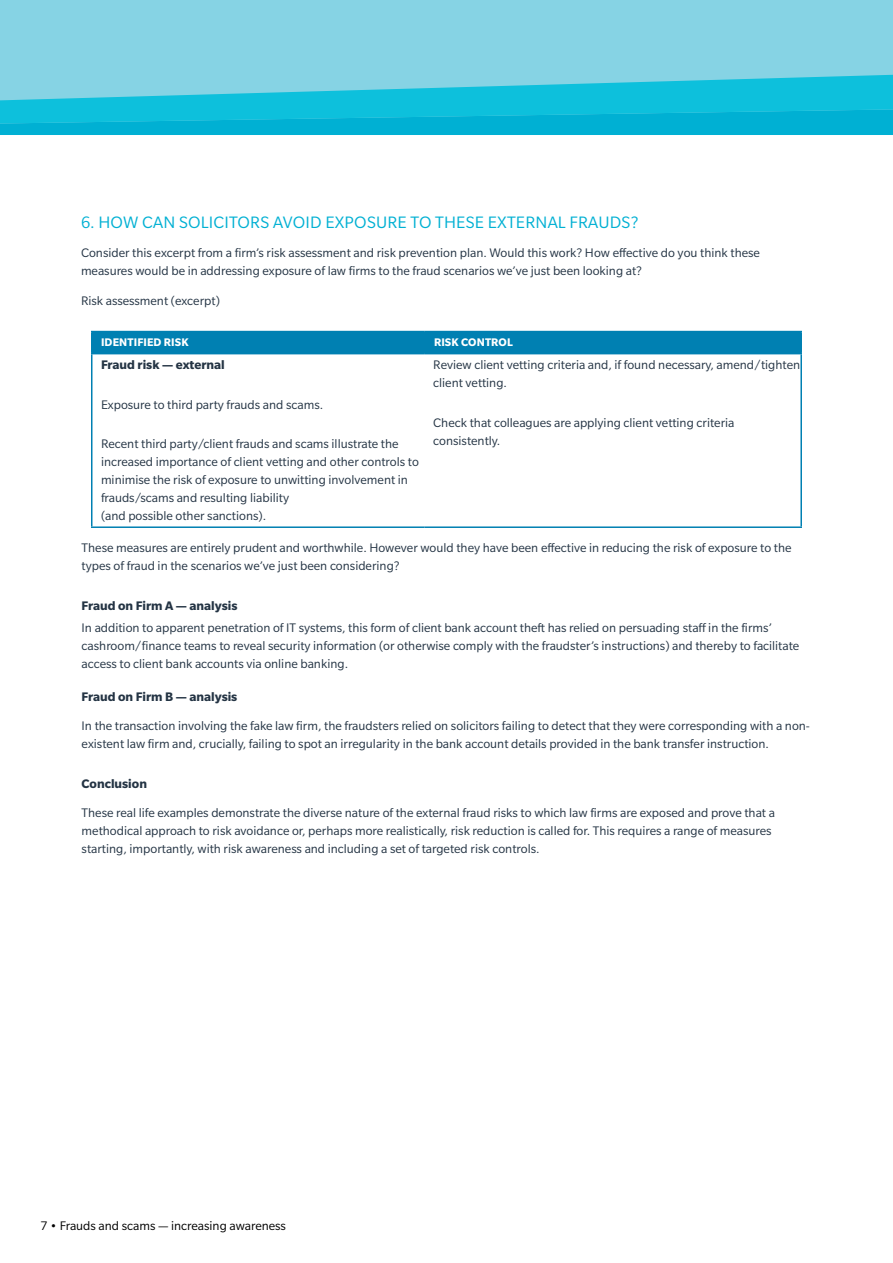
<style>
.page{position:relative;width:893px;height:1263px;background:#fff}
.page>*{position:absolute;margin:0;border:0;box-sizing:border-box;transform-origin:0 0}
.t1{font:18px "Slate Pro";letter-spacing:.01em;color:#00b0d3}
.t2{font:13.5px/18px "Slate Pro";color:#243444}
.t3{font:700 13.5px "Slate Pro";color:#243444}
.t4{font:13.5px "Slate Pro";color:#000}
.t5{font:700 12px "Slate Pro";letter-spacing:.01em;color:#fff}
</style>
<div class="page">
<div style="left:0;top:0;width:893px;height:135px;background:#86d3e4"></div>
<svg style="left:0;top:75px;width:893px;height:60px"></svg>
<hr style="left:91px;top:354px;width:1px;height:172px;background:#0080b2">
<hr style="left:800px;top:354px;width:2px;height:172px;background:#0080b2">
<hr style="left:91px;top:526px;width:334px;height:2px;background:#0080b2">
<hr style="left:425px;top:526px;width:377px;height:2px;background:#0080b2">
<hr style="left:425px;top:331px;width:377px;height:1px;background:#0080b2">
<hr style="left:800px;top:332px;width:2px;height:21px;background:#0080b2">
<hr style="left:425px;top:353px;width:377px;height:1px;background:#0080b2">
<div style="left:91px;top:330px;width:710px;height:24px;background:#0080b2"></div>
<h1 class="t1" style="left:81px;top:213px;width:559px">6. HOW CAN SOLICITORS AVOID EXPOSURE TO THESE EXTERNAL FRAUDS?</h1>
<p class="t2" style="left:81px;top:243px;width:680px">Consider this excerpt from a firm’s risk assessment and risk prevention plan. Would this work? How effective do you think these measures would be in addressing exposure of law firms to the fraud scenarios we’ve just been looking at?</p>
<p class="t2" style="left:81px;top:292px;width:140px">Risk assessment (excerpt)</p>
<p class="t5" style="left:101px;top:336px;width:89px">IDENTIFIED RISK</p>
<p class="t5" style="left:434px;top:336px;width:80px">RISK CONTROL</p>
<p class="t3" style="left:101px;top:357px;width:125px">Fraud risk — external</p>
<p class="t2" style="left:101px;top:395px;width:224px">Exposure to third party frauds and scams.</p>
<p class="t2" style="left:101px;top:435px;width:319px">Recent third party/client frauds and scams illustrate the increased importance of client vetting and other controls to minimise the risk of exposure to unwitting involvement in frauds/scams and resulting liability<br>(and possible other sanctions).</p>
<p class="t2" style="left:433px;top:356px;width:368px">Review client vetting criteria and, if found necessary, amend/tighten client vetting.</p>
<p class="t2" style="left:433px;top:413px;width:303px">Check that colleagues are applying client vetting criteria consistently.</p>
<p class="t2" style="left:82px;top:539px;width:711px">These measures are entirely prudent and worthwhile. However would they have been effective in reducing the risk of exposure to the types of fraud in the scenarios we’ve just been considering?</p>
<p class="t3" style="left:82px;top:598px;width:157px">Fraud on Firm A — analysis</p>
<p class="t2" style="left:82px;top:619px;width:719px">In addition to apparent penetration of IT systems, this form of client bank account theft has relied on persuading staff in the firms’ cashroom/finance teams to reveal security information (or otherwise comply with the fraudster’s instructions) and thereby to facilitate access to client bank accounts via online banking.</p>
<p class="t3" style="left:82px;top:689px;width:157px">Fraud on Firm B — analysis</p>
<p class="t2" style="left:82px;top:717px;width:730px">In the transaction involving the fake law firm, the fraudsters relied on solicitors failing to detect that they were corresponding with a non&shy;existent law firm and, crucially, failing to spot an irregularity in the bank account details provided in the bank transfer instruction.</p>
<p class="t3" style="left:82px;top:776px;width:67px">Conclusion</p>
<p class="t2" style="left:82px;top:803px;width:695px">These real life examples demonstrate the diverse nature of the external fraud risks to which law firms are exposed and prove that a methodical approach to risk avoidance or, perhaps more realistically, risk reduction is called for. This requires a range of measures starting, importantly, with risk awareness and including a set of targeted risk controls.</p>
<p class="t4" style="left:41px;top:1218px;width:247px">7 • Frauds and scams — increasing awareness</p>
</div>
